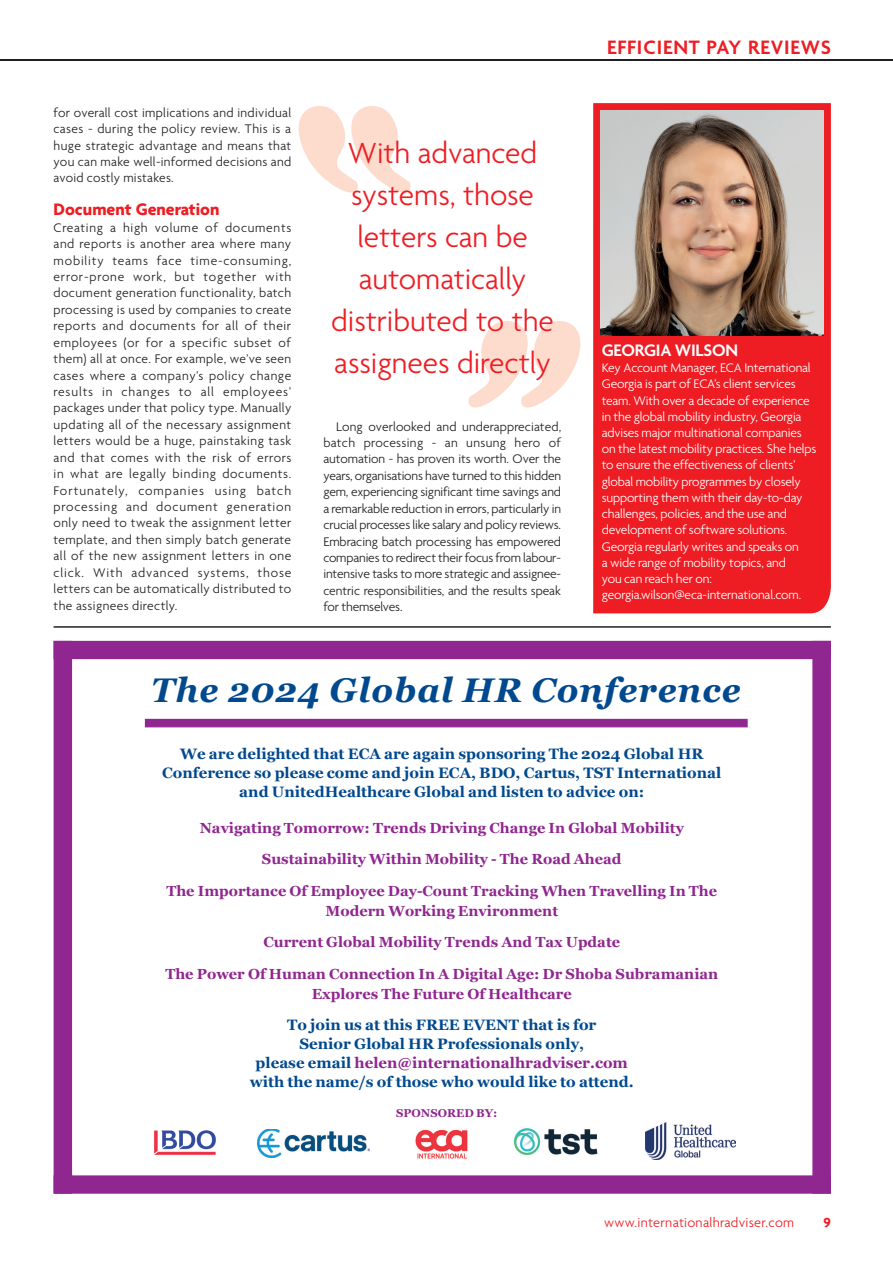
<style>
.page{position:relative;width:893px;height:1263px;background:#fff}
.page>*{position:absolute;margin:0;border:0;box-sizing:border-box;transform-origin:0 0}
.t1{font:italic 700 34.2px "Georgia";letter-spacing:.03em;color:#01498e}
.Heading{font:300 31.5px/42px "Agenda";color:#ee1d23;text-align:center}
.t2{font:600 21px "Agenda";letter-spacing:.04em;color:#ee1d23}
.Cross_Head{font:700 18px "Agenda";color:#ee1d23}
.Editorial_INDENTED{font:600 18px "Agenda";letter-spacing:-.01em;color:#fff}
.t3{font:700 15px/19.2px "Georgia";color:#01498e;text-align:center}
.t4{font:700 15px "Georgia";color:#90268f}
.t5{font:700 14.55px/20px "Georgia";color:#90268f;text-align:center}
.t6{font:300 14.25px "Agenda";letter-spacing:.02em;color:#ee1d23}
.Editorial_INDENTED-2{font:700 14.25px "Agenda";color:#ee1d23}
.Editorial_INDENTED-3{font:300 13.5px/16.5px "Agenda";letter-spacing:.02em;color:#231f20;text-align:justify}
.Editorial_INDENTED-4{font:300 13.5px/16.2px "Agenda";letter-spacing:-.01em;color:#fff}
.t7{font:700 11.4px "Georgia";color:#90268f}
.s1{color:#01498e}
</style>
<div class="page">
<hr style="left:0;top:60px;width:893px;height:1px;background:#231f20">
<div style="left:593px;top:103px;width:238px;height:510px;background:#ee1d23"></div>
<img style="left:600px;top:111px;width:224px;height:225px">
<hr style="left:54px;top:626px;width:777px;height:2px;background:#231f20">
<svg style="left:299px;top:106px;width:111px;height:87px"></svg>
<svg style="left:468px;top:321px;width:112px;height:86px"></svg>
<div style="left:54px;top:1175px;width:777px;height:19px;background:#90268f;border:1px solid #90268f"></div>
<div style="left:145px;top:719px;width:603px;height:8px;background:#90268f"></div>
<div style="left:54px;top:641px;width:777px;height:18px;background:#90268f"></div>
<div style="left:54px;top:641px;width:18px;height:553px;background:#90268f"></div>
<div style="left:812px;top:641px;width:19px;height:553px;background:#90268f;border:1px solid #90268f"></div>
<img style="left:154px;top:1130px;width:62px;height:25px">
<img style="left:646px;top:1123px;width:90px;height:36px">
<img style="left:415px;top:1129px;width:53px;height:30px">
<img style="left:514px;top:1128px;width:84px;height:28px">
<img style="left:257px;top:1129px;width:113px;height:28px">
<p class="Editorial_INDENTED-3" style="left:54px;top:104px;width:239px">for overall cost implications and individual cases - during the policy review. This is a huge strategic advantage and means that you can make well-informed decisions and avoid costly mistakes.</p>
<p class="Cross_Head" style="left:54px;top:198px;width:167px">Document Generation</p>
<p class="Editorial_INDENTED-3" style="left:54px;top:219px;width:239px">Creating a high volume of documents and reports is another area where many mobility teams face time-consuming, error-prone work, but together with document generation functionality, batch processing is used by companies to create reports and documents for all of their employees (or for a specific subset of them) all at once. For example, we’ve seen cases where a company’s policy change results in changes to all employees’ packages under that policy type. Manually updating all of the necessary assignment letters would be a huge, painstaking task and that comes with the risk of errors in what are legally binding documents.<br>Fortunately, companies using batch processing and document generation only need to tweak the assignment letter template, and then simply batch generate all of the new assignment letters in one click. With advanced systems, those letters can be automatically distributed to the assignees directly.</p>
<p class="Heading" style="left:331px;top:131px;width:224px">With advanced systems, those letters can be automatically distributed to the assignees directly</p>
<p class="Editorial_INDENTED-3" style="left:323px;top:418px;width:239px;text-indent:13px">Long overlooked and underappreciated, batch processing - an unsung hero of automation - has proven its worth. Over the years, organisations have turned to this hidden gem, experiencing significant time savings and a remarkable reduction in errors, particularly in crucial processes like salary and policy reviews.<br>Embracing batch processing has empowered companies to redirect their focus from labour&shy;intensive tasks to more strategic and assignee&shy;centric responsibilities, and the results speak for themselves.</p>
<h3 class="t2" style="left:607px;top:34px;width:225px">EFFICIENT PAY REVIEWS</h3>
<p class="Editorial_INDENTED" style="left:602px;top:339px;width:138px">GEORGIA WILSON</p>
<p class="Editorial_INDENTED-4" style="left:602px;top:360px;width:211px">Key Account Manager, ECA International</p>
<p class="Editorial_INDENTED-4" style="left:602px;top:376px;width:216px">Georgia is part of ECA’s client services team. With over a decade of experience in the global mobility industry, Georgia advises major multinational companies on the latest mobility practices. She helps to ensure the effectiveness of clients’ global mobility programmes by closely supporting them with their day-to-day challenges, policies, and the use and development of software solutions.<br>Georgia regularly writes and speaks on</p>
<p class="Editorial_INDENTED-4" style="left:602px;top:554px;width:186px">a wide range of mobility topics, and</p>
<p class="Editorial_INDENTED-4" style="left:602px;top:570px;width:112px">you can reach her on:</p>
<p class="Editorial_INDENTED-4" style="left:602px;top:586px;width:201px">georgia.wilson@eca-international.com.</p>
<p class="t1" style="left:151px;top:665px;width:591px">The 2024 Global HR Conference</p>
<p class="t3" style="left:162px;top:743px;width:561px">We are delighted that ECA are again sponsoring The 2024 Global HR<br>Conference so please come and join ECA, BDO, Cartus, TST International</p>
<p class="t3" style="left:239px;top:782px;width:406px">and UnitedHealthcare Global and listen to advice on:</p>
<p class="t5" style="left:200px;top:817px;width:486px">Navigating Tomorrow: Trends Driving Change In Global Mobility</p>
<p class="t5" style="left:262px;top:848px;width:361px">Sustainability Within Mobility - The Road Ahead</p>
<p class="t5" style="left:166px;top:880px;width:552px">The Importance Of Employee Day-Count Tracking When Travelling In The<br>Modern Working Environment</p>
<p class="t5" style="left:263px;top:932px;width:358px">Current Global Mobility Trends And Tax Update</p>
<p class="t5" style="left:165px;top:963px;width:554px">The Power Of Human Connection In A Digital Age: Dr Shoba Subramanian<br>Explores The Future Of Healthcare</p>
<p class="t3" style="left:287px;top:1014px;width:311px">To join us at this FREE EVENT that is for</p>
<p class="t3" style="left:299px;top:1033px;width:286px">Senior Global HR Professionals only,</p>
<p class="t4" style="left:256px;top:1051px;width:374px"><span class="s1">please email</span> helen@internationalhradviser.com</p>
<p class="t3" style="left:250px;top:1072px;width:386px">with the name/s of those who would like to attend.</p>
<p class="t7" style="left:396px;top:1104px;width:103px">SPONSORED BY:</p>
<p class="t6" style="left:604px;top:1214px;width:191px">www.internationalhradviser.com</p>
<p class="Editorial_INDENTED-2" style="left:823px;top:1214px;width:9px">9</p>
</div>
